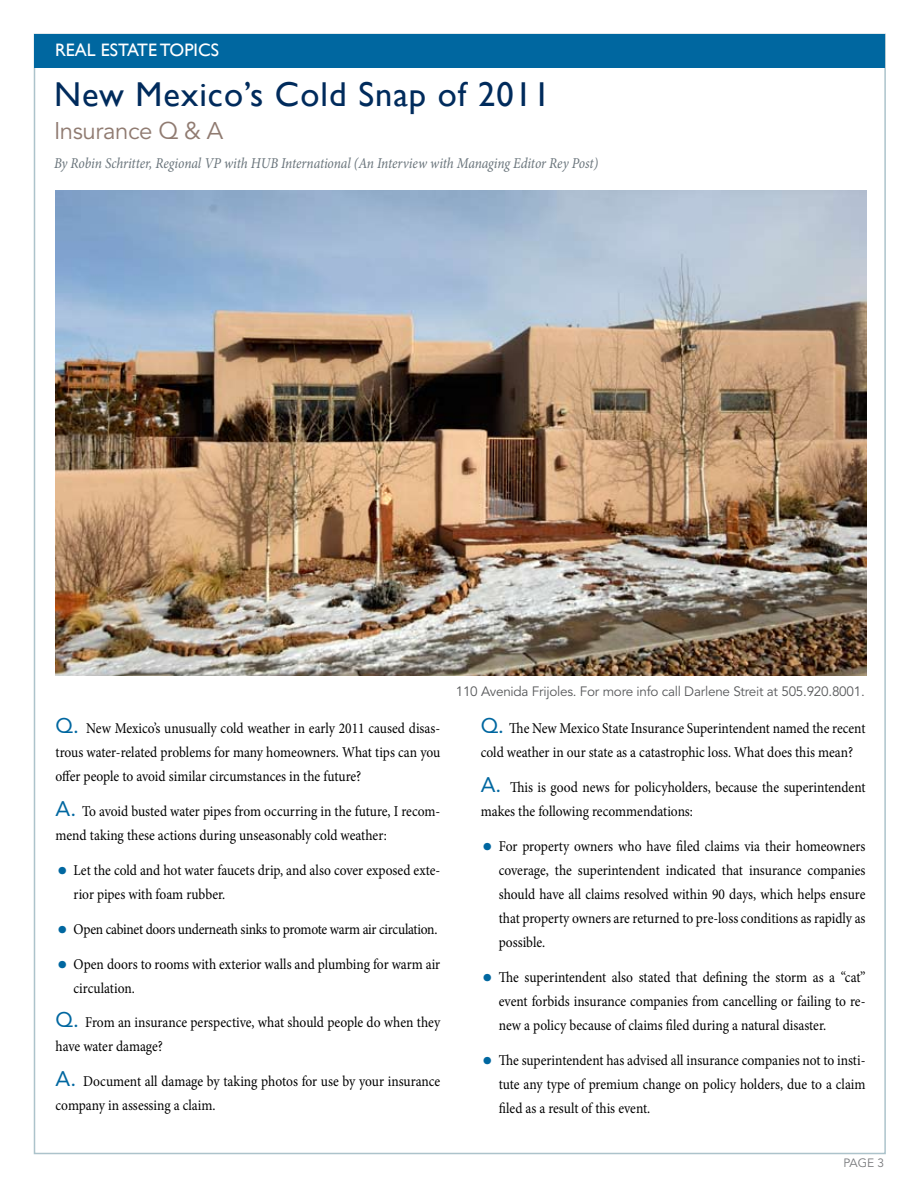
<style>
.page{position:relative;width:918px;height:1188px;background:#fff}
.page>*{position:absolute;margin:0;border:0;box-sizing:border-box;transform-origin:0 0}
.t1{font:34.5px "Gill Sans";letter-spacing:.03em;color:#002b5c}
.t2{font:24px "Avenir LT Std";letter-spacing:-.02em;color:#907b71}
.t3{font:18px "Gill Sans";color:#fff}
.t4{font:15px/24px "Minion Pro";letter-spacing:-.005em;color:#000;scale:.9 1}
.t5{font:italic 15px "Minion Pro";letter-spacing:-.01em;color:#68737a;scale:.9 1}
.t6{font:13.5px "Avenir LT Std";letter-spacing:-.02em;color:#58595b}
.t7{font:12px "Avenir LT Std";color:#77787b}
.s1{font-family:"Avenir LT Std";font-size:21px;color:#0067a0}
</style>
<div class="page">
<div style="left:34px;top:34px;width:850px;height:33px;background:#0067a0"></div>
<img style="left:56px;top:191px;width:810px;height:485px">
<p class="t3" style="left:55px;top:40px;width:166px">REAL ESTATE TOPICS</p>
<h1 class="t1" style="left:54px;top:74px;width:498px">New Mexico’s Cold Snap of 2011</h1>
<h2 class="t2" style="left:54px;top:117px;width:171px">Insurance Q &amp; A</h2>
<p class="t5" style="left:54px;top:153px;width:606px">By Robin Schritter, Regional VP with HUB International (An Interview with Managing Editor Rey Post)</p>
<p class="t4" style="left:56px;top:717px;width:429px;text-align:justify"><span class="s1">Q.</span> New Mexico’s unusually cold weather in early 2011 caused disas&shy;trous water-related problems for many homeowners. What tips can you offer people to avoid similar circumstances in the future?</p>
<p class="t4" style="left:56px;top:800px;width:429px"><span class="s1">A.</span> To avoid busted water pipes from occurring in the future, I recom&shy;mend taking these actions during unseasonably cold weather:</p>
<p class="t4" style="left:74px;top:858px;width:409px;text-indent:-17px"><span class="s1">•</span> Let the cold and hot water faucets drip, and also cover exposed exte&shy;rior pipes with foam rubber.</p>
<p class="t4" style="left:57px;top:917px;width:424px"><span class="s1">•</span> Open cabinet doors underneath sinks to promote warm air circulation.</p>
<p class="t4" style="left:74px;top:952px;width:409px;text-indent:-16px"><span class="s1">•</span> Open doors to rooms with exterior walls and plumbing for warm air circulation.</p>
<p class="t4" style="left:56px;top:1011px;width:429px"><span class="s1">Q.</span> From an insurance perspective, what should people do when they have water damage?</p>
<p class="t4" style="left:56px;top:1070px;width:429px"><span class="s1">A.</span> Document all damage by taking photos for use by your insurance company in assessing a claim.</p>
<p class="t6" style="left:456px;top:683px;width:411px">110 Avenida Frijoles. For more info call Darlene Streit at 505.920.8001.</p>
<p class="t4" style="left:481px;top:717px;width:429px"><span class="s1">Q.</span> The New Mexico State Insurance Superintendent named the recent cold weather in our state as a catastrophic loss. What does this mean?</p>
<p class="t4" style="left:481px;top:776px;width:429px"><span class="s1">A.</span> This is good news for policyholders, because the superintendent makes the following recommendations:</p>
<p class="t4" style="left:499px;top:834px;width:409px;text-align:justify;text-indent:-16px"><span class="s1">•</span> For property owners who have filed claims via their homeowners coverage, the superintendent indicated that insurance companies should have all claims resolved within 90 days, which helps ensure that property owners are returned to pre-loss conditions as rapidly as possible.</p>
<p class="t4" style="left:499px;top:965px;width:409px;text-align:justify;text-indent:-16px"><span class="s1">•</span> The superintendent also stated that defining the storm as a “cat” event forbids insurance companies from cancelling or failing to re&shy;new a policy because of claims filed during a natural disaster.</p>
<p class="t4" style="left:499px;top:1048px;width:409px;text-align:justify;text-indent:-17px"><span class="s1">•</span> The superintendent has advised all insurance companies not to insti&shy;tute any type of premium change on policy holders, due to a claim filed as a result of this event.</p>
<p class="t7" style="left:844px;top:1156px;width:42px">PAGE 3</p>
</div>
